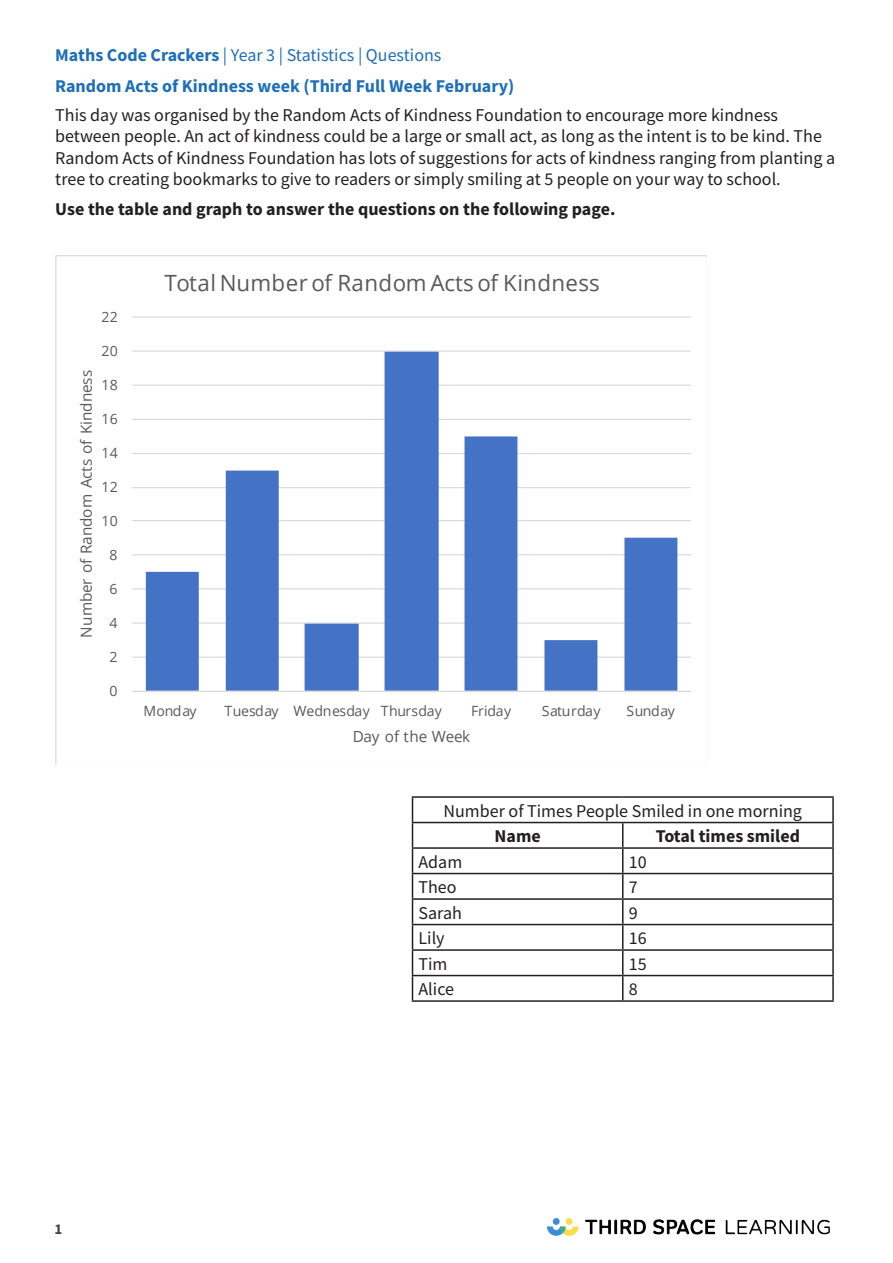
<style>
.page{position:relative;width:893px;height:1263px;background:#fff}
.page>*{position:absolute;margin:0;border:0;box-sizing:border-box;transform-origin:0 0}
.t1{font:22.35px "Open Sans";letter-spacing:.015em;color:#595959}
.Numbered_point{font:18px/21.6px "Source Sans Pro";color:#231f20}
.Numbered_point-2{font:700 18px "Source Sans Pro";color:#231f20}
.t2{font:700 18px "Source Sans Pro";color:#1f6eb7}
.t3{font:18px "Source Sans Pro";color:#1f6eb7}
.t4{font:15.3px "Open Sans";color:#595959}
.t5{font:700 15px "Source Sans Pro";color:#444749}
.t6{font:14.1px "Open Sans";letter-spacing:.01em;color:#595959}
.s1{font-weight:700}
</style>
<div class="page">
<img style="left:547px;top:1218px;width:283px;height:18px">
<svg style="left:55px;top:255px;width:652px;height:510px"></svg>
<hr style="left:412px;top:796px;width:211px;height:2px;background:#231f20">
<hr style="left:623px;top:796px;width:211px;height:2px;background:#231f20">
<hr style="left:832px;top:798px;width:2px;height:24px;background:#231f20">
<hr style="left:412px;top:822px;width:211px;height:1px;background:#231f20">
<hr style="left:623px;top:822px;width:211px;height:1px;background:#231f20">
<hr style="left:832px;top:823px;width:2px;height:24px;background:#231f20">
<hr style="left:412px;top:847px;width:211px;height:2px;background:#231f20">
<hr style="left:623px;top:847px;width:211px;height:2px;background:#231f20">
<hr style="left:832px;top:849px;width:2px;height:24px;background:#231f20">
<hr style="left:412px;top:873px;width:211px;height:1px;background:#231f20">
<hr style="left:623px;top:873px;width:211px;height:1px;background:#231f20">
<hr style="left:832px;top:874px;width:2px;height:24px;background:#231f20">
<hr style="left:412px;top:898px;width:211px;height:2px;background:#231f20">
<hr style="left:623px;top:898px;width:211px;height:2px;background:#231f20">
<hr style="left:832px;top:900px;width:2px;height:24px;background:#231f20">
<hr style="left:412px;top:924px;width:211px;height:1px;background:#231f20">
<hr style="left:623px;top:924px;width:211px;height:1px;background:#231f20">
<hr style="left:832px;top:925px;width:2px;height:24px;background:#231f20">
<hr style="left:412px;top:949px;width:211px;height:2px;background:#231f20">
<hr style="left:623px;top:949px;width:211px;height:2px;background:#231f20">
<hr style="left:832px;top:951px;width:2px;height:24px;background:#231f20">
<hr style="left:412px;top:975px;width:211px;height:1px;background:#231f20">
<svg style="left:412px;top:798px;width:1px;height:202px"></svg>
<hr style="left:623px;top:975px;width:211px;height:1px;background:#231f20">
<svg style="left:622px;top:823px;width:1px;height:177px"></svg>
<hr style="left:832px;top:976px;width:2px;height:24px;background:#231f20">
<hr style="left:412px;top:1000px;width:211px;height:2px;background:#231f20">
<hr style="left:623px;top:1000px;width:211px;height:2px;background:#231f20">
<p class="t3" style="left:55px;top:44px;width:388px"><span class="s1">Maths Code Crackers</span> | Year 3 | Statistics | Questions</p>
<p class="t2" style="left:55px;top:74px;width:460px">Random Acts of Kindness week (Third Full Week February)</p>
<p class="Numbered_point" style="left:55px;top:104px;width:781px">This day was organised by the Random Acts of Kindness Foundation to encourage more kindness between people. An act of kindness could be a large or small act, as long as the intent is to be kind. The Random Acts of Kindness Foundation has lots of suggestions for acts of kindness ranging from planting a tree to creating bookmarks to give to readers or simply smiling at 5 people on your way to school.</p>
<p class="Numbered_point-2" style="left:55px;top:197px;width:562px">Use the table and graph to answer the questions on the following page.</p>
<p class="t4" style="left:76px;top:638px;width:269px;rotate:-90deg">Number of Random Acts of Kindness</p>
<p class="t6" style="left:102px;top:307px;width:18px">22</p>
<p class="t6" style="left:102px;top:341px;width:18px">20</p>
<p class="t6" style="left:102px;top:375px;width:18px">18</p>
<p class="t6" style="left:102px;top:409px;width:18px">16</p>
<p class="t6" style="left:102px;top:443px;width:18px">14</p>
<p class="t6" style="left:102px;top:477px;width:18px">12</p>
<p class="t6" style="left:102px;top:511px;width:18px">10</p>
<p class="t6" style="left:110px;top:545px;width:10px">8</p>
<p class="t6" style="left:110px;top:579px;width:10px">6</p>
<p class="t6" style="left:110px;top:613px;width:10px">4</p>
<p class="t6" style="left:110px;top:647px;width:10px">2</p>
<p class="t6" style="left:110px;top:681px;width:10px">0</p>
<p class="t1" style="left:165px;top:268px;width:437px">Total Number of Random Acts of Kindness</p>
<p class="t6" style="left:144px;top:702px;width:54px">Monday</p>
<p class="t6" style="left:225px;top:702px;width:219px">Tuesday Wednesday Thursday</p>
<p class="t6" style="left:471px;top:702px;width:42px">Friday</p>
<p class="t6" style="left:542px;top:702px;width:60px">Saturday</p>
<p class="t6" style="left:626px;top:702px;width:50px">Sunday</p>
<p class="t4" style="left:353px;top:725px;width:119px">Day of the Week</p>
<p class="Numbered_point" style="left:443px;top:800px;width:360px">Number of Times People Smiled in one morning</p>
<p class="Numbered_point-2" style="left:495px;top:824px;width:48px">Name</p>
<p class="Numbered_point-2" style="left:656px;top:824px;width:146px">Total times smiled</p>
<p class="Numbered_point" style="left:418px;top:851px;width:45px">Adam</p>
<p class="Numbered_point" style="left:629px;top:851px;width:19px">10</p>
<p class="Numbered_point" style="left:418px;top:876px;width:40px">Theo</p>
<p class="Numbered_point" style="left:629px;top:876px;width:10px">7</p>
<p class="Numbered_point" style="left:418px;top:902px;width:45px">Sarah</p>
<p class="Numbered_point" style="left:629px;top:902px;width:10px">9</p>
<p class="Numbered_point" style="left:418px;top:927px;width:28px">Lily</p>
<p class="Numbered_point" style="left:629px;top:927px;width:19px">16</p>
<p class="Numbered_point" style="left:418px;top:953px;width:30px">Tim</p>
<p class="Numbered_point" style="left:629px;top:953px;width:19px">15</p>
<p class="Numbered_point" style="left:418px;top:978px;width:37px">Alice</p>
<p class="Numbered_point" style="left:629px;top:978px;width:10px">8</p>
<p class="t5" style="left:55px;top:1219px;width:9px">1</p>
</div>
